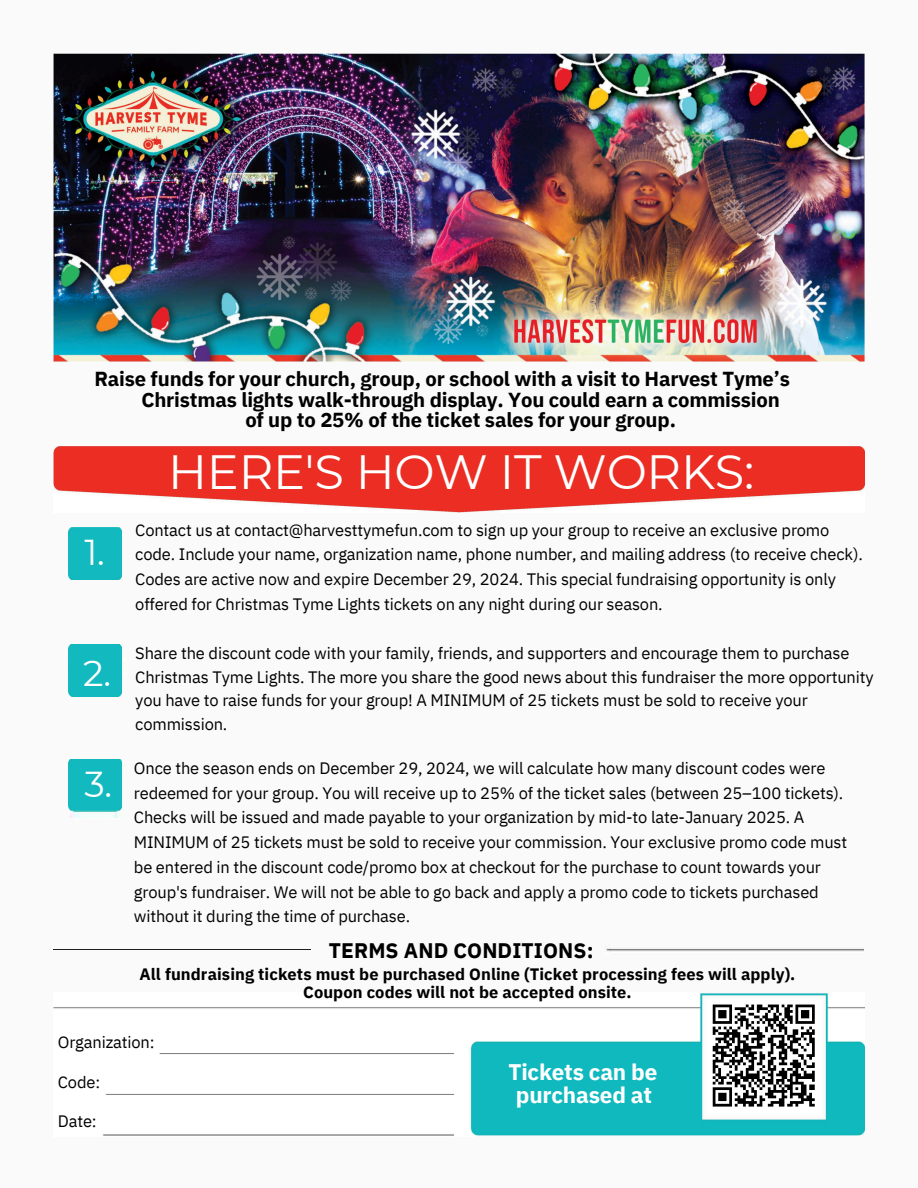
<style>
.page{position:relative;width:918px;height:1188px;background:#fff}
.page>*{position:absolute;margin:0;border:0;box-sizing:border-box;transform-origin:0 0}
.t1{font:48px "Montserrat";letter-spacing:-.005em;color:#fff}
.t2{font:36px "Montserrat";color:#fff}
.t3{font:700 22.5px "IBM Plex Sans";letter-spacing:-.01em;color:#fff}
.t4{font:700 21px "IBM Plex Sans";letter-spacing:.005em;color:#000}
.t5{font:700 20.25px/20.2px "IBM Plex Sans";letter-spacing:-.01em;color:#000;text-align:center}
.t6{font:16.5px/24.8px "IBM Plex Sans";letter-spacing:-.01em;color:#000}
.t7{font:700 16.5px/18px "IBM Plex Sans";letter-spacing:.005em;color:#000;text-align:center}
</style>
<div class="page">
<img style="left:53px;top:53px;width:812px;height:310px">
<img style="left:53px;top:446px;width:811px;height:67px">
<div style="left:69px;top:528px;width:52px;height:52px;background:#12b9bf"></div>
<div style="left:69px;top:645px;width:52px;height:51px;background:#12b9bf"></div>
<div style="left:69px;top:759px;width:52px;height:52px;background:#12b9bf"></div>
<img style="left:53px;top:993px;width:811px;height:143px">
<hr style="left:54px;top:950px;width:257px;height:1px;background:#201c20">
<div style="left:707px;top:999px;width:113px;height:113px;background:#fff"></div>
<svg style="left:712px;top:1004px;width:103px;height:103px"></svg>
<h2 class="t5" style="left:94px;top:369px;width:697px">Raise funds for your church, group, or school with a visit to Harvest Tyme’s</h2>
<p class="t5" style="left:141px;top:389px;width:640px">Christmas lights walk-through display. You could earn a commission of up to 25% of the ticket sales for your group.</p>
<p class="t1" style="left:168px;top:443px;width:588px">HERE'S HOW IT WORKS:</p>
<h2 class="t2" style="left:84px;top:530px;width:22px">1.</h2>
<p class="t2" style="left:83px;top:651px;width:29px">2.</p>
<p class="t2" style="left:84px;top:762px;width:29px">3.</p>
<p class="t6" style="left:135px;top:517px;width:729px">Contact us at contact@harvesttymefun.com to sign up your group to receive an exclusive promo code. Include your name, organization name, phone number, and mailing address (to receive check).<br>Codes are active now and expire December 29, 2024. This special fundraising opportunity is only offered for Christmas Tyme Lights tickets on any night during our season.</p>
<p class="t6" style="left:135px;top:641px;width:740px;line-height:23.7px">Share the discount code with your family, friends, and supporters and encourage them to purchase Christmas Tyme Lights. The more you share the good news about this fundraiser the more opportunity you have to raise funds for your group! A MINIMUM of 25 tickets must be sold to receive your commission.</p>
<p class="t6" style="left:134px;top:755px;width:711px">Once the season ends on December 29, 2024, we will calculate how many discount codes were redeemed for your group. You will receive up to 25% of the ticket sales (between 25–100 tickets).</p>
<p class="t6" style="left:134px;top:805px;width:672px">Checks will be issued and made payable to your organization by mid-to late-January 2025. A</p>
<p class="t6" style="left:134px;top:830px;width:715px">MINIMUM of 25 tickets must be sold to receive your commission. Your exclusive promo code must</p>
<p class="t6" style="left:134px;top:854px;width:689px">be entered in the discount code/promo box at checkout for the purchase to count towards your</p>
<h3 class="t6" style="left:134px;top:879px;width:686px">group's fundraiser. We will not be able to go back and apply a promo code to tickets purchased</h3>
<h6 class="t6" style="left:134px;top:904px;width:278px">without it during the time of purchase.</h6>
<p class="t4" style="left:329px;top:937px;width:266px">TERMS AND CONDITIONS:</p>
<p class="t7" style="left:140px;top:965px;width:657px">All fundraising tickets must be purchased Online (Ticket processing fees will apply).<br>Coupon codes will not be accepted onsite.</p>
<h2 class="t6" style="left:58px;top:1030px;width:98px">Organization:</h2>
<h2 class="t6" style="left:58px;top:1069px;width:44px">Code:</h2>
<h2 class="t6" style="left:58px;top:1109px;width:40px">Date:</h2>
<h4 class="t3" style="left:508px;top:1057px;width:150px">Tickets can be</h4>
<h4 class="t3" style="left:516px;top:1080px;width:138px">purchased at</h4>
</div>
